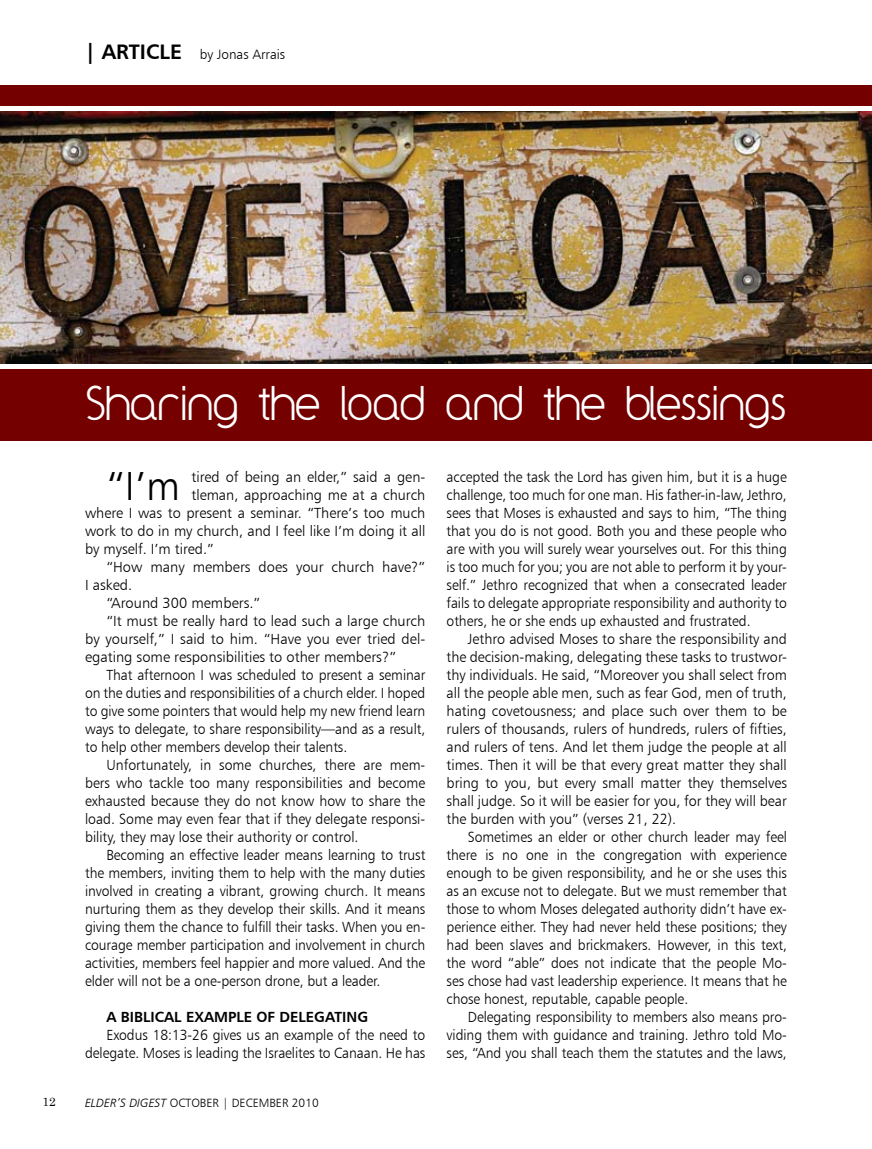
<style>
.page{position:relative;width:872px;height:1149px;background:#fff}
.page>*{position:absolute;margin:0;border:0;box-sizing:border-box;transform-origin:0 0}
.t1{font:40.65px "Humanist 777 BT Light B";color:#000}
.t2{font:40.5px "Y2 K Neophyte";color:#fff}
.t3{font:14.7px/18px "Humanist 777 BT Light B";letter-spacing:-.005em;color:#000;text-align:justify;scale:.95 1}
.t4{font:14.7px/18px "Humanist 777 BT Light B";letter-spacing:-.005em;color:#000;text-align:justify}
.t5{font:14.7px "Humanist 777 BT Light B";letter-spacing:-.005em;color:#000;scale:.96 1}
.t6{font:14.7px "Humanist 777 BT Bold B";color:#000}
.t7{font:13.5px "Humanist 777 BT Light B";color:#000}
.t8{font:12px "Humanist 777 BT Light B";color:#000}
.t9{font:12px "Century";color:#000}
.s1{font-family:"Humanist 777 BT Bold B";font-size:21px}
.s2{font-family:"Humanist 777 BT Light Italic B"}
</style>
<div class="page">
<div style="left:0;top:369px;width:872px;height:71px;background:#740000"></div>
<div style="left:0;top:85px;width:872px;height:21px;background:#740000"></div>
<img style="left:0;top:111px;width:872px;height:252px">
<p class="t7" style="left:85px;top:45px;width:202px"><span class="s1">| ARTICLE</span> by Jonas Arrais</p>
<h2 class="t2" style="left:86px;top:375px;width:701px">Sharing the load and the blessings</h2>
<h1 class="t1" style="left:106px;top:460px;width:75px">“I’m</h1>
<p class="t4" style="left:191px;top:467px;width:235px">tired of being an elder,” said a gen-</p>
<p class="t4" style="left:191px;top:485px;width:235px">tleman, approaching me at a church</p>
<p class="t4" style="left:85px;top:503px;width:342px">where I was to present a seminar. “There’s too much</p>
<p class="t4" style="left:85px;top:521px;width:342px">work to do in my church, and I feel like I’m doing it all</p>
<p class="t4" style="left:85px;top:539px;width:130px">by myself. I’m tired.”</p>
<p class="t4" style="left:106px;top:557px;width:320px">“How many members does your church have?”</p>
<p class="t4" style="left:85px;top:575px;width:49px">I asked.</p>
<p class="t4" style="left:106px;top:593px;width:155px">“Around 300 members.”</p>
<p class="t4" style="left:106px;top:611px;width:320px">“It must be really hard to lead such a large church</p>
<p class="t4" style="left:85px;top:629px;width:342px">by yourself,” I said to him. “Have you ever tried del-</p>
<p class="t4" style="left:85px;top:647px;width:312px">egating some responsibilities to other members?”</p>
<p class="t3" style="left:106px;top:665px;width:337px">That afternoon I was scheduled to present a seminar</p>
<p class="t3" style="left:85px;top:683px;width:359px">on the duties and responsibilities of a church elder. I hoped</p>
<p class="t3" style="left:85px;top:701px;width:360px">to give some pointers that would help my new friend learn</p>
<p class="t3" style="left:85px;top:719px;width:360px">ways to delegate, to share responsibility—and as a result,</p>
<p class="t3" style="left:85px;top:737px;width:277px">to help other members develop their talents.</p>
<p class="t5" style="left:106px;top:755px;width:334px">Unfortunately, in some churches, there are mem-</p>
<p class="t5" style="left:85px;top:773px;width:356px">bers who tackle too many responsibilities and become</p>
<p class="t5" style="left:85px;top:791px;width:356px">exhausted because they do not know how to share the</p>
<p class="t5" style="left:85px;top:809px;width:356px">load. Some may even fear that if they delegate responsi-</p>
<p class="t5" style="left:85px;top:827px;width:286px">bility, they may lose their authority or control.</p>
<p class="t3" style="left:106px;top:845px;width:337px">Becoming an effective leader means learning to trust</p>
<p class="t3" style="left:85px;top:863px;width:360px">the members, inviting them to help with the many duties</p>
<p class="t3" style="left:85px;top:881px;width:360px">involved in creating a vibrant, growing church. It means</p>
<p class="t3" style="left:85px;top:899px;width:360px">nurturing them as they develop their skills. And it means</p>
<p class="t3" style="left:85px;top:917px;width:360px">giving them the chance to fulfill their tasks. When you en-</p>
<p class="t3" style="left:85px;top:935px;width:360px">courage member participation and involvement in church</p>
<p class="t3" style="left:85px;top:953px;width:360px">activities, members feel happier and more valued. And the</p>
<p class="t3" style="left:85px;top:971px;width:312px">elder will not be a one-person drone, but a leader.</p>
<p class="t6" style="left:106px;top:1007px;width:46px">A BI BLICAL</p>
<p class="t6" style="left:186px;top:1007px;width:104px">EXAM PLE OF DELEGATING</p>
<p class="t3" style="left:85px;top:1025px;width:360px;text-align:right">Exodus 18:13-26 gives us an example of the need to delegate. Moses is leading the Israelites to Canaan. He has</p>
<p class="t9" style="left:43px;top:1091px;width:15px">12</p>
<p class="t8" style="left:85px;top:1094px;width:235px"><span class="s2">ELDER’S DIGEST</span> OCTOBER | DECEMBER 2010</p>
<p class="t3" style="left:446px;top:467px;width:360px">accepted the task the Lord has given him, but it is a huge challenge, too much for one man. His father-in-law, Jethro, sees that Moses is exhausted and says to him, “The thing that you do is not good. Both you and these people who are with you will surely wear yourselves out. For this thing is too much for you; you are not able to perform it by your&shy;self.” Jethro recognized that when a consecrated leader fails to delegate appropriate responsibility and authority to others, he or she ends up exhausted and frustrated.</p>
<p class="t4" style="left:446px;top:629px;width:342px;text-indent:21px">Jethro advised Moses to share the responsibility and the decision-making, delegating these tasks to trustwor&shy;thy individuals. He said, “Moreover you shall select from all the people able men, such as fear God, men of truth, hating covetousness; and place such over them to be rulers of thousands, rulers of hundreds, rulers of fifties, and rulers of tens. And let them judge the people at all times. Then it will be that every great matter they shall bring to you, but every small matter they themselves shall judge. So it will be easier for you, for they will bear the burden with you” (verses 21, 22).</p>
<p class="t3" style="left:446px;top:827px;width:360px;text-indent:21px">Sometimes an elder or other church leader may feel there is no one in the congregation with experience enough to be given responsibility, and he or she uses this as an excuse not to delegate. But we must remember that those to whom Moses delegated authority didn’t have ex&shy;perience either. They had never held these positions; they had been slaves and brickmakers. However, in this text, the word “able” does not indicate that the people Mo&shy;ses chose had vast leadership experience. It means that he chose honest, reputable, capable people.</p>
<p class="t3" style="left:446px;top:1007px;width:360px;text-indent:21px">Delegating responsibility to members also means pro&shy;viding them with guidance and training. Jethro told Mo&shy;ses, “And you shall teach them the statutes and the laws,</p>
</div>
